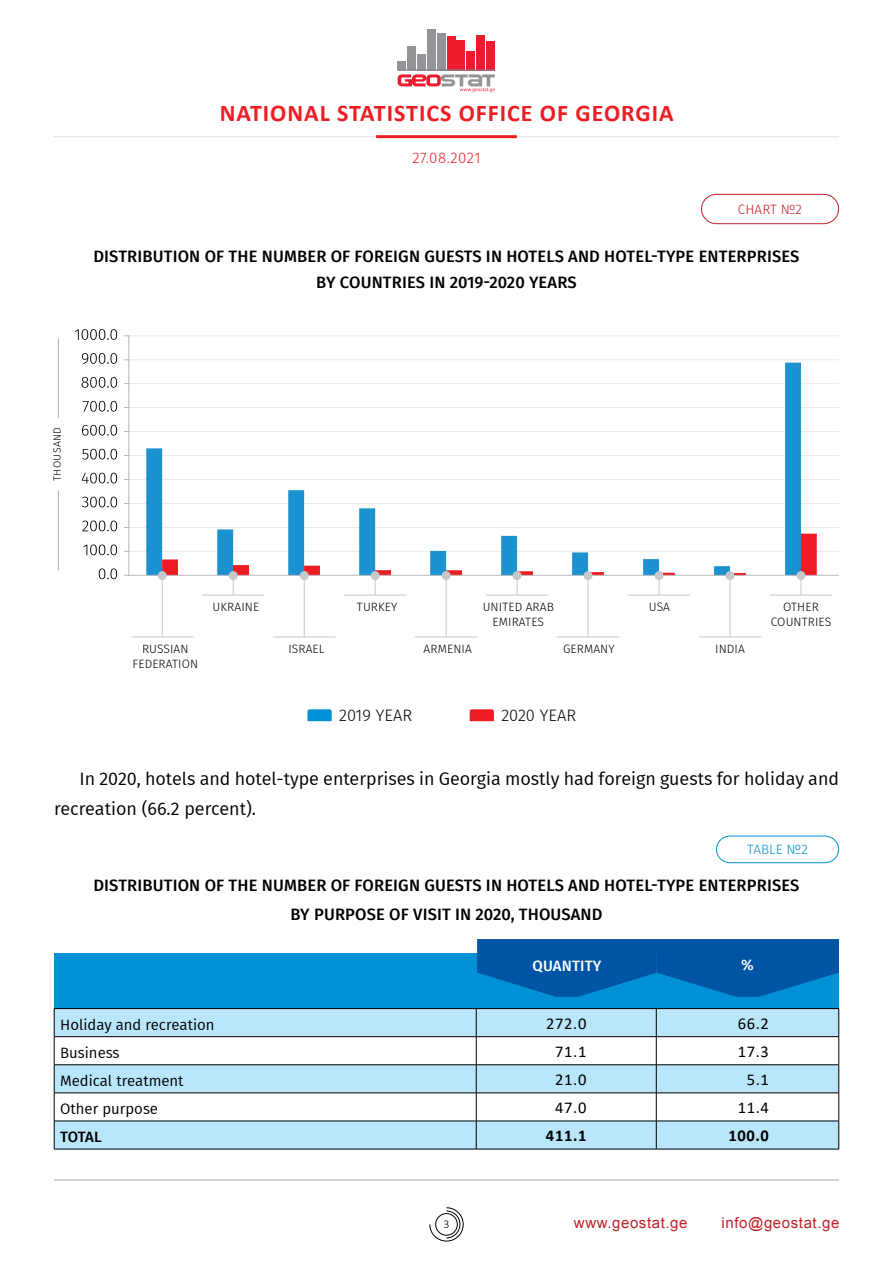
<style>
.page{position:relative;width:893px;height:1263px;background:#fff}
.page>*{position:absolute;margin:0;border:0;box-sizing:border-box;transform-origin:0 0}
.t1{font:700 24px "Calibri";letter-spacing:.04em;color:#ed1d24}
.t2{font:18px/30px "Fira GO";color:#000}
.t3{font:500 16.5px/26.7px "Fira GO";letter-spacing:.01em;color:#000;text-align:center}
.t4{font:16.5px "Calibri";letter-spacing:.04em;color:#000}
.t5{font:300 16.5px "Fira GO";letter-spacing:.005em;color:#000}
.t6{font:700 16.5px "Calibri";letter-spacing:.04em;color:#000}
.t7{font:15px "Fira GO";color:#000}
.t8{font:15px "BPG Ingiri Arial";letter-spacing:.04em;color:#c12026}
.t9{font:300 15px "Fira GO";letter-spacing:.03em;color:#ed1d24}
.t10{font:500 15px "Fira GO";letter-spacing:.01em;color:#fff}
.t11{font:500 15px "Fira GO";letter-spacing:-.025em;color:#000}
.t12{font:300 13.5px "Fira GO";letter-spacing:.01em;color:#c12026}
.t13{font:300 13.5px "Fira GO";letter-spacing:.01em;color:#0091d4}
.t14{font:300 12px/15px "Fira GO";letter-spacing:.01em;color:#000;text-align:center}
.t15{font:300 12px "Calibri";color:#000}
.t16{font:300 10.5px "Fira GO";letter-spacing:.04em;color:#000}
</style>
<div class="page">
<svg style="left:429px;top:1207px;width:35px;height:34px"></svg>
<hr style="left:54px;top:1179px;width:785px;height:1px;background:#a7a9ac">
<hr style="left:54px;top:136px;width:785px;height:1px;background:#e6e7e8">
<hr style="left:376px;top:135px;width:141px;height:3px;background:#ed1d24">
<div style="left:398px;top:62px;width:8px;height:8px;background:#929497"></div>
<div style="left:407px;top:46px;width:9px;height:24px;background:#929497"></div>
<div style="left:417px;top:54px;width:9px;height:16px;background:#929497"></div>
<div style="left:427px;top:29px;width:9px;height:41px;background:#929497"></div>
<div style="left:437px;top:33px;width:9px;height:37px;background:#929497"></div>
<div style="left:447px;top:36px;width:8px;height:34px;background:#ec1b2e"></div>
<div style="left:457px;top:40px;width:8px;height:30px;background:#ec1b2e"></div>
<div style="left:466px;top:51px;width:9px;height:19px;background:#ec1b2e"></div>
<div style="left:476px;top:35px;width:9px;height:35px;background:#ec1b2e"></div>
<div style="left:486px;top:41px;width:9px;height:29px;background:#ec1b2e"></div>
<hr style="left:398px;top:69px;width:97px;height:2px;background:#808184">
<svg style="left:398px;top:74px;width:97px;height:18px"></svg>
<svg style="left:99px;top:568px;width:18px;height:11px"></svg>
<svg style="left:83px;top:544px;width:34px;height:11px"></svg>
<svg style="left:82px;top:521px;width:35px;height:10px"></svg>
<svg style="left:82px;top:497px;width:35px;height:10px"></svg>
<svg style="left:82px;top:473px;width:35px;height:10px"></svg>
<svg style="left:82px;top:449px;width:35px;height:10px"></svg>
<svg style="left:82px;top:425px;width:35px;height:11px"></svg>
<svg style="left:83px;top:401px;width:34px;height:11px"></svg>
<svg style="left:82px;top:377px;width:35px;height:11px"></svg>
<svg style="left:82px;top:353px;width:35px;height:11px"></svg>
<svg style="left:75px;top:329px;width:42px;height:11px"></svg>
<svg style="left:307px;top:709px;width:25px;height:12px"></svg>
<svg style="left:470px;top:709px;width:24px;height:12px"></svg>
<hr style="left:58px;top:339px;width:1px;height:78px;background:#a7a9ac">
<hr style="left:58px;top:491px;width:1px;height:79px;background:#a7a9ac">
<div style="left:54px;top:953px;width:603px;height:56px;background:#0091d4"></div>
<div style="left:656px;top:953px;width:183px;height:56px;background:#0091d4"></div>
<svg style="left:477px;top:939px;width:362px;height:58px"></svg>
<hr style="left:54px;top:1149px;width:422px;height:1px;background:#000">
<hr style="left:476px;top:1149px;width:180px;height:1px;background:#000">
<svg style="left:54px;top:1008px;width:785px;height:141px"></svg>
<hr style="left:656px;top:1149px;width:183px;height:1px;background:#000">
<div style="left:701px;top:194px;width:138px;height:30px;border:1px solid #c12026;border-radius:15px"></div>
<hr style="left:770px;top:595px;width:62px;height:1px;background:#c7c8ca">
<hr style="left:202px;top:595px;width:62px;height:1px;background:#c7c8ca">
<hr style="left:344px;top:595px;width:62px;height:1px;background:#c7c8ca">
<hr style="left:486px;top:595px;width:62px;height:1px;background:#c7c8ca">
<hr style="left:628px;top:595px;width:62px;height:1px;background:#c7c8ca">
<svg style="left:124px;top:335px;width:715px;height:260px"></svg>
<div style="left:158px;top:571px;width:9px;height:9px;background:#c7c8ca;border-radius:50%"></div>
<hr style="left:131px;top:637px;width:62px;height:1px;background:#c7c8ca">
<hr style="left:162px;top:576px;width:1px;height:61px;background:#c7c8ca">
<div style="left:300px;top:571px;width:9px;height:9px;background:#c7c8ca;border-radius:50%"></div>
<hr style="left:273px;top:637px;width:62px;height:1px;background:#c7c8ca">
<hr style="left:304px;top:576px;width:1px;height:61px;background:#c7c8ca">
<div style="left:442px;top:571px;width:9px;height:9px;background:#c7c8ca;border-radius:50%"></div>
<hr style="left:415px;top:637px;width:62px;height:1px;background:#c7c8ca">
<hr style="left:446px;top:576px;width:1px;height:61px;background:#c7c8ca">
<div style="left:584px;top:571px;width:9px;height:9px;background:#c7c8ca;border-radius:50%"></div>
<hr style="left:557px;top:637px;width:62px;height:1px;background:#c7c8ca">
<hr style="left:588px;top:576px;width:1px;height:61px;background:#c7c8ca">
<div style="left:725px;top:571px;width:9px;height:9px;background:#c7c8ca;border-radius:50%"></div>
<hr style="left:699px;top:637px;width:62px;height:1px;background:#c7c8ca">
<hr style="left:730px;top:576px;width:1px;height:61px;background:#c7c8ca">
<div style="left:716px;top:836px;width:123px;height:27px;border:1px solid #0091d4;border-radius:14px"></div>
<h1 class="t1" style="left:220px;top:96px;width:455px">NATIONAL STATISTICS OFFICE OF GEORGIA</h1>
<p class="t9" style="left:412px;top:149px;width:70px">27.08.2021</p>
<p class="t12" style="left:738px;top:201px;width:66px">CHART №2</p>
<p class="t3" style="left:93px;top:243px;width:708px">DISTRIBUTION OF THE NUMBER OF FOREIGN GUESTS IN HOTELS AND HOTEL-TYPE ENTERPRISES<br>BY COUNTRIES IN 2019-2020 YEARS</p>
<p class="t16" style="left:51px;top:481px;width:56px;rotate:-90deg">THOUSAND</p>
<p class="t14" style="left:213px;top:599px;width:48px">UKRAINE</p>
<p class="t14" style="left:357px;top:599px;width:42px">TURKEY</p>
<p class="t14" style="left:483px;top:599px;width:73px">UNITED ARAB<br>EMIRATES</p>
<p class="t14" style="left:649px;top:599px;width:23px">USA</p>
<p class="t14" style="left:771px;top:599px;width:62px">OTHER<br>COUNTRIES</p>
<p class="t14" style="left:133px;top:641px;width:67px">RUSSIAN<br>FEDERATION</p>
<p class="t14" style="left:288px;top:641px;width:38px">ISRAEL</p>
<p class="t14" style="left:424px;top:641px;width:50px">ARMENIA</p>
<p class="t14" style="left:563px;top:641px;width:53px">GERMANY</p>
<p class="t14" style="left:715px;top:641px;width:31px">INDIA</p>
<p class="t5" style="left:339px;top:705px;width:75px">2019 YEAR</p>
<p class="t5" style="left:501px;top:705px;width:77px">2020 YEAR</p>
<p class="t2" style="left:54px;top:764px;width:786px;text-indent:26px">In 2020, hotels and hotel-type enterprises in Georgia mostly had foreign guests for holiday and recreation (66.2 percent).</p>
<p class="t13" style="left:747px;top:841px;width:62px">TABLE №2</p>
<p class="t3" style="left:93px;top:872px;width:708px;line-height:28.2px">DISTRIBUTION OF THE NUMBER OF FOREIGN GUESTS IN HOTELS AND HOTEL-TYPE ENTERPRISES<br>BY PURPOSE OF VISIT IN 2020, THOUSAND</p>
<p class="t10" style="left:533px;top:957px;width:70px">QUANTITY</p>
<p class="t10" style="left:741px;top:956px;width:14px">%</p>
<p class="t7" style="left:60px;top:1016px;width:156px">Holiday and recreation</p>
<p class="t4" style="left:546px;top:1012px;width:42px">272.0</p>
<p class="t4" style="left:738px;top:1012px;width:33px">66.2</p>
<p class="t7" style="left:60px;top:1044px;width:61px">Business</p>
<p class="t4" style="left:555px;top:1040px;width:33px">71.1</p>
<p class="t4" style="left:738px;top:1040px;width:33px">17.3</p>
<p class="t7" style="left:60px;top:1072px;width:125px">Medical treatment</p>
<p class="t4" style="left:555px;top:1068px;width:33px">21.0</p>
<p class="t4" style="left:747px;top:1068px;width:24px">5.1</p>
<p class="t7" style="left:60px;top:1100px;width:99px">Other purpose</p>
<p class="t4" style="left:555px;top:1096px;width:33px">47.0</p>
<p class="t4" style="left:738px;top:1096px;width:33px">11.4</p>
<p class="t11" style="left:60px;top:1128px;width:43px">TOTAL</p>
<p class="t6" style="left:546px;top:1124px;width:42px">411.1</p>
<p class="t6" style="left:728px;top:1124px;width:42px">100.0</p>
<p class="t15" style="left:443px;top:1217px;width:8px">3</p>
<p class="t8" style="left:574px;top:1213px;width:115px">www.geostat.ge</p>
<p class="t8" style="left:722px;top:1213px;width:119px">info@geostat.ge</p>
</div>
